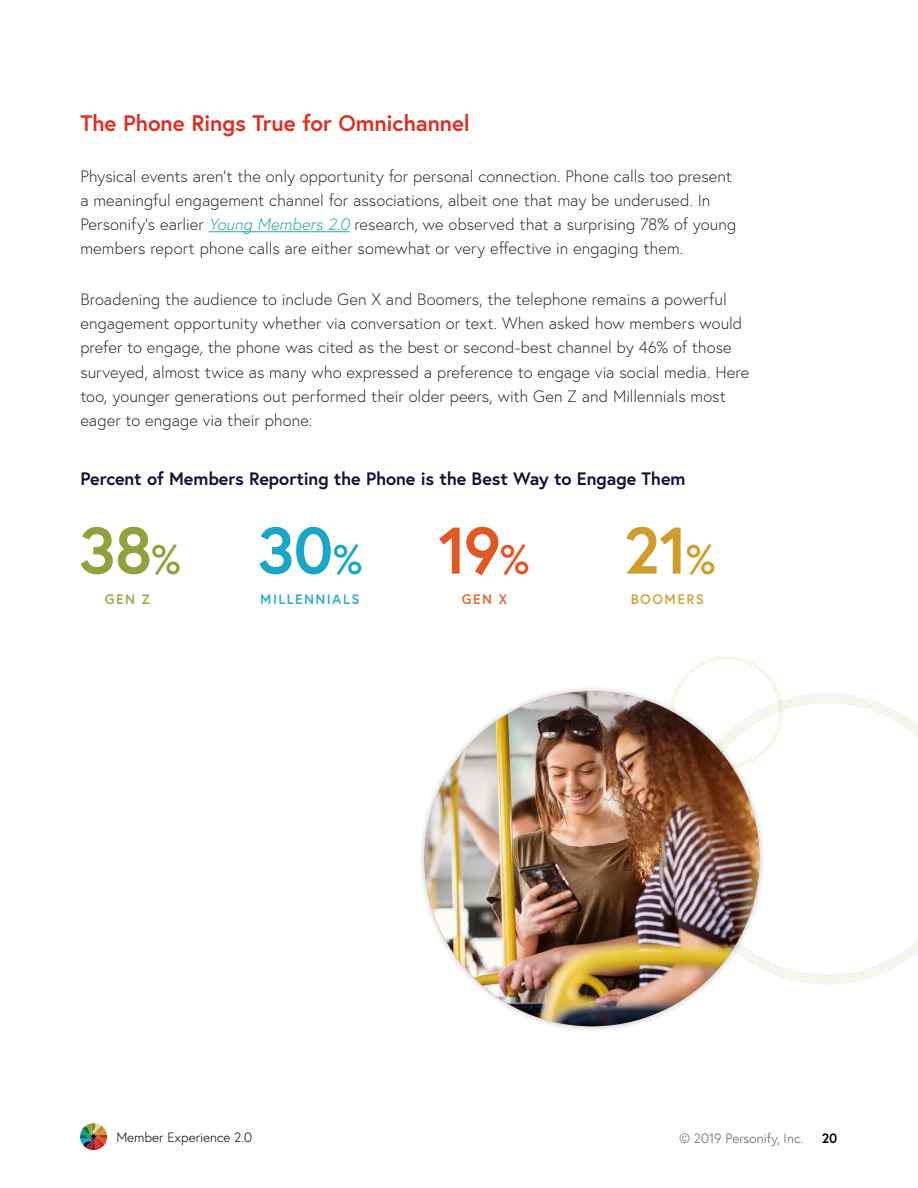
<style>
.page{position:relative;width:918px;height:1188px;background:#fff}
.page>*{position:absolute;margin:0;border:0;box-sizing:border-box;transform-origin:0 0}
.t1{font:700 65.85px "Europa";color:#8fa23b}
.t2{font:700 65.85px "Europa";color:#cf9c2e}
.t3{font:700 22.5px "Europa";letter-spacing:-.005em;color:#da3427}
.t4{font:700 18px "Europa";letter-spacing:-.005em;color:#111434}
.t5{font:300 16.5px/24px "Europa";letter-spacing:.005em;color:#2f2e2e}
.t6{font:700 13.65px "Europa";letter-spacing:.105em;color:#30afcc}
.t7{font:700 13.65px "Europa";letter-spacing:.11em;color:#d4a543}
.t8{font:700 13.65px "Europa";color:#9aab4e}
.t9{font:700 13.65px "Europa";color:#e26a3c}
.t10{font:300 13.5px "Europa";color:#000}
.t11{font:300 13.5px "Europa";color:#58595b}
.t12{font:700 13.5px "Europa";color:#000}
.s1{font-style:italic;color:#27a995}
.s2{font-size:41.1px}
.s3{color:#1aa6c6}
.s4{font-size:41.1px;color:#1aa6c6}
.s5{color:#df5926}
.s6{font-size:41.1px;color:#df5926}
</style>
<div class="page">
<svg style="left:80px;top:1123px;width:27px;height:27px"></svg>
<hr style="left:209px;top:231px;width:141px;height:1px;background:#27a995">
<svg style="left:766px;top:693px;width:152px;height:292px"></svg>
<svg style="left:678px;top:656px;width:111px;height:118px"></svg>
<div style="left:418px;top:685px;width:348px;height:348px;background:#000;opacity:.25"></div>
<img style="left:424px;top:691px;width:335px;height:335px;border-radius:167px">
<h2 class="t3" style="left:80px;top:108px;width:391px">The Phone Rings True for Omnichannel</h2>
<p class="t5" style="left:80px;top:164px;width:657px">Physical events aren’t the only opportunity for personal connection. Phone calls too present a meaningful engagement channel for associations, albeit one that may be underused. In Personify’s earlier <span class="s1">Young Members 2.0</span> research, we observed that a surprising 78% of young members report phone calls are either somewhat or very effective in engaging them.</p>
<p class="t5" style="left:80px;top:288px;width:670px">Broadening the audience to include Gen X and Boomers, the telephone remains a powerful engagement opportunity whether via conversation or text. When asked how members would prefer to engage, the phone was cited as the best or second-best channel by 46% of those surveyed, almost twice as many who expressed a preference to engage via social media. Here too, younger generations out performed their older peers, with Gen Z and Millennials most eager to engage via their phone:</p>
<p class="t4" style="left:80px;top:467px;width:607px">Percent of Members Reporting the Phone is the Best Way to Engage Them</p>
<h1 class="t1" style="left:78px;top:506px;width:452px">38<span class="s2">%</span> <span class="s3">30</span><span class="s4">%</span> <span class="s5">19</span><span class="s6">%</span></h1>
<p class="t8" style="left:105px;top:590px;width:47px">GEN Z</p>
<p class="t6" style="left:260px;top:590px;width:101px">MILLENNIALS</p>
<p class="t9" style="left:462px;top:590px;width:47px">GEN X</p>
<h1 class="t2" style="left:624px;top:506px;width:93px">21<span class="s2">%</span></h1>
<p class="t7" style="left:631px;top:590px;width:75px">BOOMERS</p>
<p class="t10" style="left:116px;top:1129px;width:137px">Member Experience 2.0</p>
<p class="t11" style="left:679px;top:1130px;width:126px">© 2019 Personify, Inc.</p>
<p class="t12" style="left:822px;top:1129px;width:17px">20</p>
</div>
